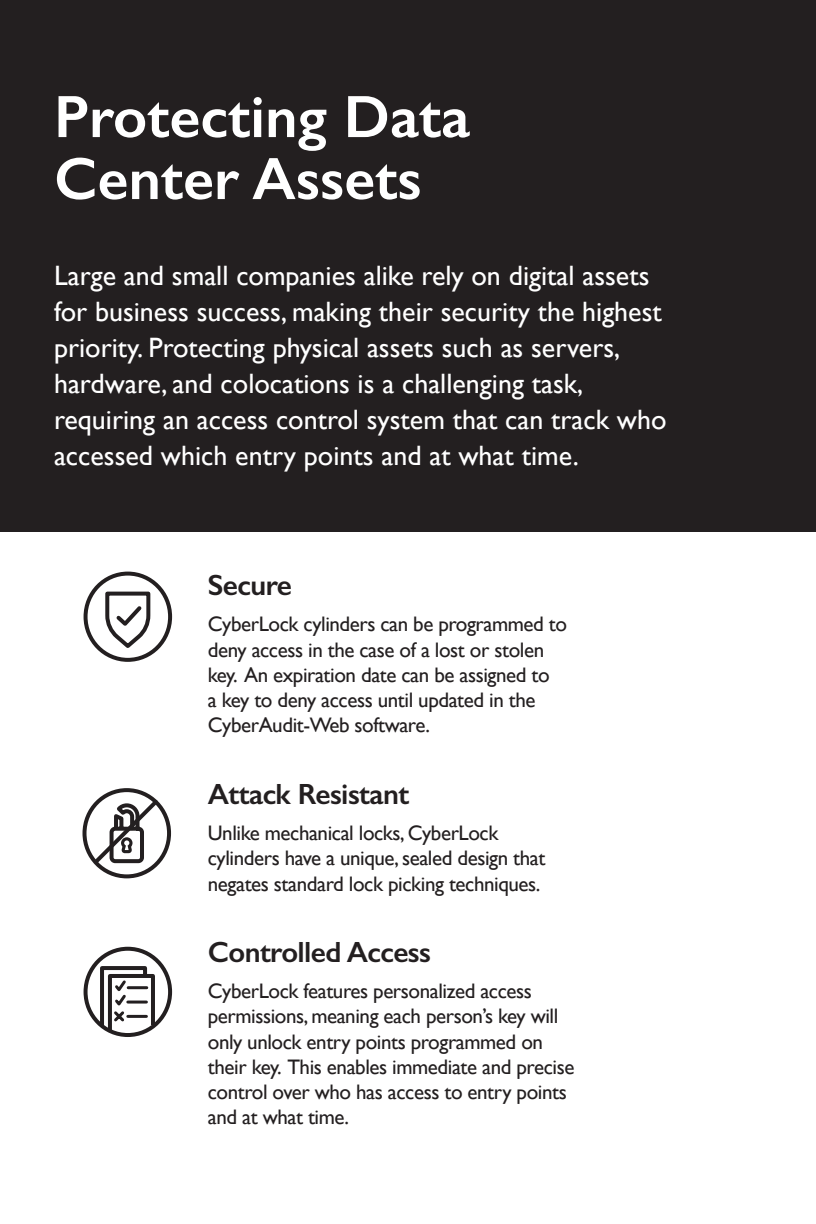
<style>
.page{position:relative;width:816px;height:1224px;background:#fff}
.page>*{position:absolute;margin:0;border:0;box-sizing:border-box;transform-origin:0 0}
.t1{font:600 60px "Gill Sans";color:#fff}
.Body_Heading{font:600 29.4px "Gill Sans";letter-spacing:-.02em;color:#231f20}
.Subheading{font:28px/36px "Gill Sans";color:#fff}
.Body{font:21px/25.2px "Gill Sans";letter-spacing:-.02em;color:#231f20}
</style>
<div class="page">
<div style="left:0;top:0;width:816px;height:531px;background:#231f20"></div>
<div style="left:84px;top:572px;width:88px;height:90px;border:4px solid #231f20;border-radius:50%"></div>
<svg style="left:103px;top:591px;width:49px;height:60px"></svg>
<div style="left:83px;top:788px;width:88px;height:90px;border:4px solid #231f20;border-radius:50%"></div>
<svg style="left:90px;top:796px;width:71px;height:71px"></svg>
<svg style="left:98px;top:966px;width:59px;height:69px"></svg>
<div style="left:84px;top:947px;width:88px;height:90px;border:4px solid #231f20;border-radius:50%"></div>
<h1 class="t1" style="left:54px;top:81px;width:418px">Protecting Data</h1>
<h1 class="t1" style="left:54px;top:142px;width:369px">Center Assets</h1>
<p class="Subheading" style="left:54px;top:258px;width:614px">Large and small companies alike rely on digital assets for business success, making their security the highest priority. Protecting physical assets such as servers, hardware, and colocations is a challenging task, requiring an access control system that can track who accessed which entry points and at what time.</p>
<p class="Body_Heading" style="left:208px;top:567px;width:86px">Secure</p>
<p class="Body" style="left:208px;top:612px;width:361px">CyberLock cylinders can be programmed to deny access in the case of a lost or stolen key. An expiration date can be assigned to<br>a key to deny access until updated in the CyberAudit-Web software.</p>
<p class="Body_Heading" style="left:208px;top:776px;width:203px">Attack Resistant</p>
<p class="Body" style="left:208px;top:820px;width:339px">Unlike mechanical locks, CyberLock cylinders have a unique, sealed design that negates standard lock picking techniques.</p>
<p class="Body_Heading" style="left:208px;top:934px;width:225px">Controlled Access</p>
<p class="Body" style="left:208px;top:978px;width:368px">CyberLock features personalized access permissions, meaning each person’s key will only unlock entry points programmed on their key. This enables immediate and precise control over who has access to entry points and at what time.</p>
</div>
